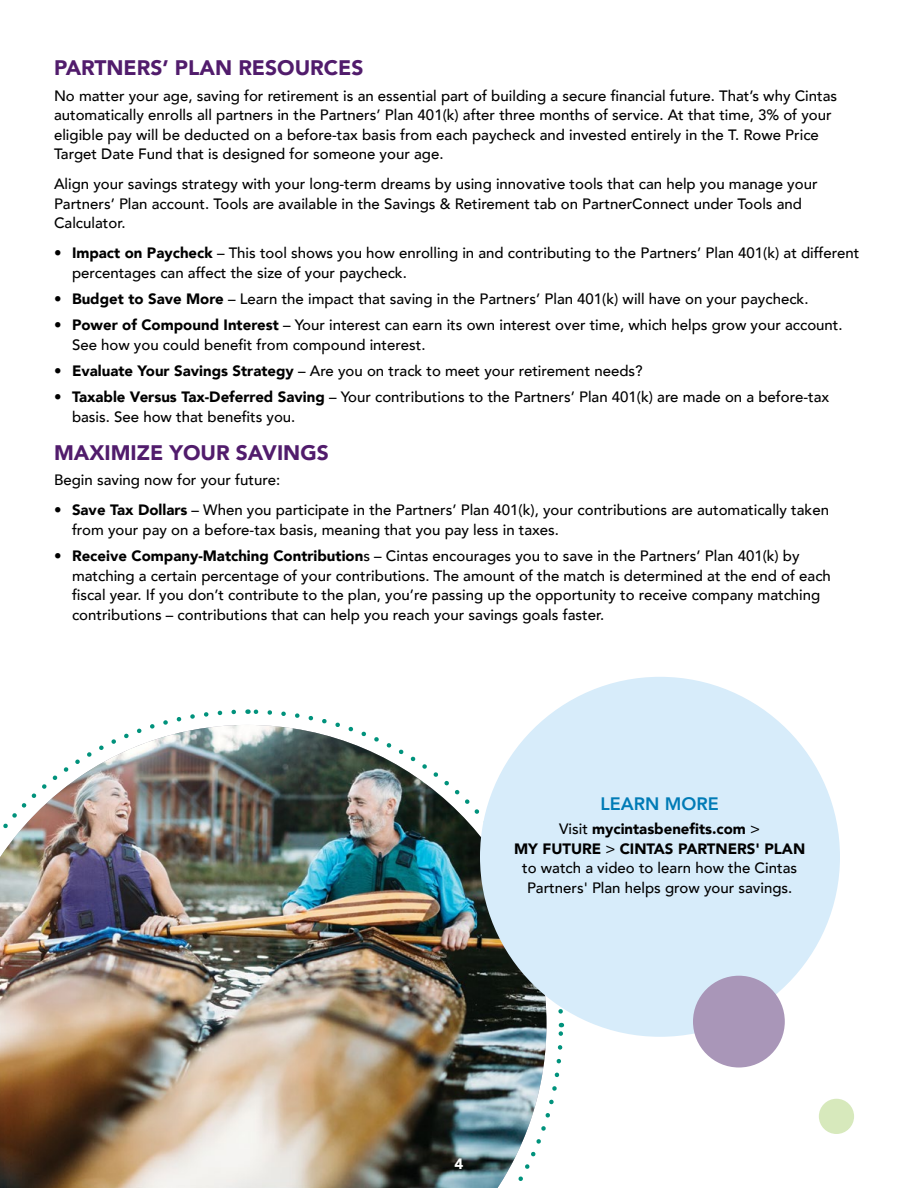
<style>
.page{position:relative;width:918px;height:1188px;background:#fff}
.page>*{position:absolute;margin:0;border:0;box-sizing:border-box;transform-origin:0 0}
.t1{font:900 21px "Avenir";color:#511c6c}
.t2{font:800 18px "Avenir";color:#007bb6}
.t3{font:500 15px/19.5px "Avenir";color:#000}
.t4{font:900 15px "Avenir";color:#fff}
.s1{font-weight:900}
</style>
<div class="page">
<img style="left:0;top:725px;width:547px;height:463px">
<div style="left:480px;top:677px;width:360px;height:360px;background:#d7ecfa;border-radius:50%"></div>
<div style="left:693px;top:976px;width:92px;height:92px;background:#a996b8;border-radius:50%"></div>
<div style="left:819px;top:1099px;width:35px;height:35px;background:#d7e9bc;border-radius:50%"></div>
<h1 class="t1" style="left:54px;top:50px;width:311px">PARTNERS’ PLAN RESOURCES</h1>
<p class="t3" style="left:54px;top:85px;width:785px">No matter your age, saving for retirement is an essential part of building a secure financial future. That’s why Cintas automatically enrolls all partners in the Partners’ Plan 401(k) after three months of service. At that time, 3% of your eligible pay will be deducted on a before-tax basis from each paycheck and invested entirely in the T. Rowe Price Target Date Fund that is designed for someone your age.</p>
<p class="t3" style="left:54px;top:173px;width:765px">Align your savings strategy with your long-term dreams by using innovative tools that can help you manage your<br>Partners’ Plan account. Tools are available in the Savings &amp; Retirement tab on PartnerConnect under Tools and<br>Calculator.</p>
<p class="t3" style="left:72px;top:242px;width:789px;text-indent:-18px"><span class="s1">• Impact on Paycheck</span> – This tool shows you how enrolling in and contributing to the Partners’ Plan 401(k) at different percentages can affect the size of your paycheck.</p>
<p class="t3" style="left:54px;top:288px;width:756px"><span class="s1">• Budget to Save More</span> – Learn the impact that saving in the Partners’ Plan 401(k) will have on your paycheck.</p>
<p class="t3" style="left:72px;top:314px;width:772px;text-indent:-18px"><span class="s1">• Power of Compound Interest</span> – Your interest can earn its own interest over time, which helps grow your account.<br>See how you could benefit from compound interest.</p>
<p class="t3" style="left:54px;top:360px;width:590px"><span class="s1">• Evaluate Your Savings Strategy</span> – Are you on track to meet your retirement needs?</p>
<p class="t3" style="left:72px;top:386px;width:759px;text-indent:-18px"><span class="s1">• Taxable Versus Tax-Deferred Saving</span> – Your contributions to the Partners’ Plan 401(k) are made on a before-tax basis. See how that benefits you.</p>
<h1 class="t1" style="left:54px;top:434px;width:276px">MAXIMIZE YOUR SAVINGS</h1>
<p class="t3" style="left:54px;top:469px;width:228px">Begin saving now for your future:</p>
<p class="t3" style="left:72px;top:499px;width:759px;text-indent:-18px"><span class="s1">• Save Tax Dollars</span> – When you participate in the Partners’ Plan 401(k), your contributions are automatically taken from your pay on a before-tax basis, meaning that you pay less in taxes.</p>
<p class="t3" style="left:72px;top:545px;width:760px;text-indent:-18px"><span class="s1">• Receive Company-Matching Contribution</span>s – Cintas encourages you to save in the Partners’ Plan 401(k) by matching a certain percentage of your contributions. The amount of the match is determined at the end of each fiscal year. If you don’t contribute to the plan, you’re passing up the opportunity to receive company matching contributions – contributions that can help you reach your savings goals faster.</p>
<p class="t2" style="left:601px;top:790px;width:120px">LEARN MORE</p>
<p class="t3" style="left:514px;top:818px;width:293px;text-align:center">Visit <span class="s1">mycintasbenefits.com</span> &gt;<br><span class="s1">MY FUTURE</span> &gt; <span class="s1">CINTAS PARTNERS' PLAN </span>to watch a video to learn how the Cintas Partners' Plan helps grow your savings.</p>
<p class="t4" style="left:455px;top:1150px;width:10px">4</p>
</div>
